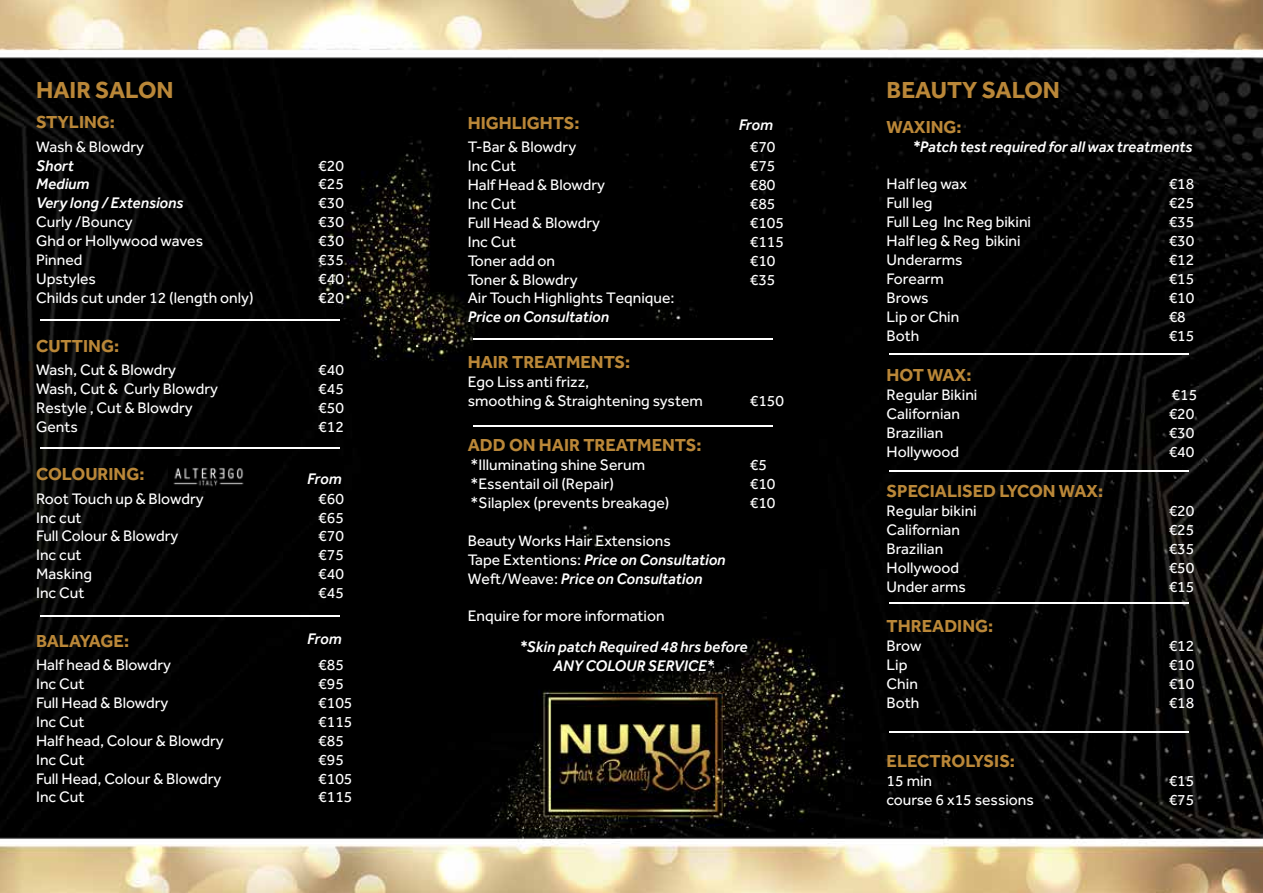
<style>
.page{position:relative;width:1263px;height:893px;background:#fff}
.page>*{position:absolute;margin:0;border:0;box-sizing:border-box;transform-origin:0 0}
.t1{font:700 24px "Effra";color:#ba8738}
.t2{font:700 18px "Effra";color:#ba8738}
.t3{font:700 18px "Effra";letter-spacing:-.02em;color:#ba8738}
.t4{font:15.75px/18.9px "Effra";color:#fff}
.t5{font:italic 500 15.75px/18.9px "Effra";color:#fff;text-align:center}
.s1{font-weight:500;font-style:italic}
</style>
<div class="page">
<img style="left:0;top:0;width:1263px;height:893px">
<hr style="left:40px;top:320px;width:300px;height:1px;background:#fff">
<hr style="left:473px;top:338px;width:299px;height:1px;background:#fff">
<hr style="left:889px;top:353px;width:299px;height:1px;background:#fff">
<hr style="left:889px;top:471px;width:299px;height:1px;background:#fff">
<hr style="left:889px;top:603px;width:299px;height:1px;background:#fff">
<hr style="left:889px;top:731px;width:299px;height:2px;background:#fff">
<hr style="left:473px;top:425px;width:299px;height:1px;background:#fff">
<hr style="left:40px;top:447px;width:300px;height:1px;background:#fff">
<hr style="left:40px;top:615px;width:300px;height:1px;background:#fff">
<img style="left:169px;top:457px;width:79px;height:34px">
<h1 class="t1" style="left:36px;top:75px;width:139px">HAIR SALON</h1>
<p class="t2" style="left:36px;top:111px;width:80px">STYLING:</p>
<p class="t4" style="left:36px;top:137px;width:109px">Wash &amp; Blowdry</p>
<p class="t5" style="left:36px;top:156px;width:39px">Short</p>
<p class="t4" style="left:318px;top:156px;width:27px">€20</p>
<p class="t5" style="left:36px;top:175px;width:55px">Medium</p>
<p class="t4" style="left:318px;top:175px;width:27px">€25</p>
<p class="t5" style="left:36px;top:194px;width:149px">Very long / Extensions</p>
<p class="t4" style="left:318px;top:193px;width:27px">€30</p>
<p class="t4" style="left:36px;top:212px;width:98px">Curly /Bouncy</p>
<p class="t4" style="left:318px;top:212px;width:27px">€30</p>
<p class="t4" style="left:36px;top:231px;width:168px">Ghd or Hollywood waves</p>
<p class="t4" style="left:318px;top:231px;width:27px">€30</p>
<p class="t4" style="left:36px;top:250px;width:48px">Pinned</p>
<p class="t4" style="left:318px;top:250px;width:27px">€35</p>
<p class="t4" style="left:36px;top:269px;width:61px">Upstyles</p>
<p class="t4" style="left:318px;top:269px;width:27px">€40</p>
<p class="t4" style="left:36px;top:288px;width:219px">Childs cut under 12 (length only)</p>
<p class="t4" style="left:318px;top:288px;width:27px">€20</p>
<p class="t2" style="left:36px;top:335px;width:85px">CUTTING:</p>
<p class="t4" style="left:36px;top:360px;width:142px">Wash, Cut &amp; Blowdry</p>
<p class="t4" style="left:318px;top:360px;width:27px">€40</p>
<p class="t4" style="left:36px;top:379px;width:183px">Wash, Cut &amp; Curly Blowdry</p>
<p class="t4" style="left:318px;top:379px;width:27px">€45</p>
<p class="t4" style="left:36px;top:398px;width:158px">Restyle , Cut &amp; Blowdry</p>
<p class="t4" style="left:318px;top:398px;width:27px">€50</p>
<p class="t4" style="left:36px;top:417px;width:43px">Gents</p>
<p class="t4" style="left:318px;top:417px;width:27px">€12</p>
<p class="t2" style="left:36px;top:463px;width:110px">COLOURING:</p>
<p class="t4" style="left:36px;top:489px;width:169px">Root Touch up &amp; Blowdry</p>
<p class="t4" style="left:318px;top:489px;width:27px">€60</p>
<p class="t4" style="left:36px;top:508px;width:47px">Inc cut</p>
<p class="t4" style="left:318px;top:508px;width:27px">€65</p>
<p class="t4" style="left:36px;top:526px;width:144px">Full Colour &amp; Blowdry</p>
<p class="t4" style="left:318px;top:526px;width:27px">€70</p>
<p class="t4" style="left:36px;top:545px;width:47px">Inc cut</p>
<p class="t4" style="left:318px;top:545px;width:27px">€75</p>
<p class="t4" style="left:36px;top:564px;width:57px">Masking</p>
<p class="t4" style="left:318px;top:564px;width:27px">€40</p>
<p class="t4" style="left:36px;top:583px;width:50px">Inc Cut</p>
<p class="t4" style="left:318px;top:583px;width:27px">€45</p>
<p class="t3" style="left:36px;top:630px;width:95px">BALAYAGE:</p>
<p class="t4" style="left:36px;top:655px;width:136px">Half head &amp; Blowdry</p>
<p class="t4" style="left:318px;top:655px;width:27px">€85</p>
<p class="t4" style="left:36px;top:674px;width:50px">Inc Cut</p>
<p class="t4" style="left:318px;top:674px;width:27px">€95</p>
<p class="t4" style="left:36px;top:693px;width:134px">Full Head &amp; Blowdry</p>
<p class="t4" style="left:318px;top:693px;width:36px">€105</p>
<p class="t4" style="left:36px;top:712px;width:50px">Inc Cut</p>
<p class="t4" style="left:318px;top:712px;width:36px">€115</p>
<p class="t4" style="left:36px;top:731px;width:189px">Half head, Colour &amp; Blowdry</p>
<p class="t4" style="left:318px;top:731px;width:27px">€85</p>
<p class="t4" style="left:36px;top:750px;width:50px">Inc Cut</p>
<p class="t4" style="left:318px;top:750px;width:27px">€95</p>
<p class="t4" style="left:36px;top:769px;width:187px">Full Head, Colour &amp; Blowdry</p>
<p class="t4" style="left:318px;top:769px;width:36px">€105</p>
<p class="t4" style="left:36px;top:787px;width:50px">Inc Cut</p>
<p class="t4" style="left:318px;top:787px;width:36px">€115</p>
<p class="t5" style="left:307px;top:469px;width:36px">From</p>
<p class="t5" style="left:307px;top:629px;width:36px">From</p>
<p class="t2" style="left:468px;top:112px;width:113px">HIGHLIGHTS:</p>
<p class="t4" style="left:468px;top:137px;width:110px">T-Bar &amp; Blowdry</p>
<p class="t4" style="left:750px;top:137px;width:27px">€70</p>
<p class="t4" style="left:468px;top:156px;width:50px">Inc Cut</p>
<p class="t4" style="left:750px;top:156px;width:27px">€75</p>
<p class="t4" style="left:468px;top:175px;width:139px">Half Head &amp; Blowdry</p>
<p class="t4" style="left:750px;top:175px;width:27px">€80</p>
<p class="t4" style="left:468px;top:194px;width:50px">Inc Cut</p>
<p class="t4" style="left:750px;top:194px;width:27px">€85</p>
<p class="t4" style="left:468px;top:213px;width:134px">Full Head &amp; Blowdry</p>
<p class="t4" style="left:750px;top:213px;width:36px">€105</p>
<p class="t4" style="left:468px;top:232px;width:50px">Inc Cut</p>
<p class="t4" style="left:750px;top:232px;width:36px">€115</p>
<p class="t4" style="left:468px;top:251px;width:89px">Toner add on</p>
<p class="t4" style="left:750px;top:251px;width:27px">€10</p>
<p class="t4" style="left:468px;top:270px;width:111px">Toner &amp; Blowdry</p>
<p class="t4" style="left:750px;top:270px;width:27px">€35</p>
<p class="t4" style="left:468px;top:288px;width:208px">Air Touch Highlights Teqnique:</p>
<p class="t5" style="left:468px;top:307px;width:143px">Price on Consultation</p>
<p class="t2" style="left:468px;top:351px;width:164px">HAIR TREATMENTS:</p>
<p class="t4" style="left:468px;top:372px;width:237px">Ego Liss anti frizz,<br>smoothing &amp; Straightening system</p>
<p class="t5" style="left:739px;top:115px;width:36px">From</p>
<p class="t4" style="left:750px;top:391px;width:36px">€150</p>
<p class="t2" style="left:468px;top:434px;width:235px">ADD ON HAIR TREATMENTS:</p>
<p class="t4" style="left:471px;top:455px;width:176px">*Illuminating shine Serum</p>
<p class="t4" style="left:750px;top:455px;width:19px">€5</p>
<p class="t4" style="left:471px;top:474px;width:145px">*Essentail oil (Repair)</p>
<p class="t4" style="left:750px;top:474px;width:27px">€10</p>
<p class="t4" style="left:471px;top:493px;width:200px">*Silaplex (prevents breakage)</p>
<p class="t4" style="left:750px;top:493px;width:27px">€10</p>
<p class="t4" style="left:468px;top:531px;width:259px">Beauty Works Hair Extensions<br>Tape Extentions: <span class="s1">Price on Consultation<br></span>Weft/Weave: <span class="s1">Price on Consultation</span></p>
<p class="t4" style="left:468px;top:606px;width:198px">Enquire for more information</p>
<p class="t5" style="left:519px;top:637px;width:230px">*Skin patch Required 48 hrs before<br>ANY COLOUR SERVICE*</p>
<h1 class="t1" style="left:887px;top:75px;width:175px">BEAUTY SALON</h1>
<p class="t2" style="left:887px;top:116px;width:77px">WAXING:</p>
<p class="t5" style="left:912px;top:137px;width:282px">*Patch test required for all wax treatments</p>
<p class="t4" style="left:887px;top:175px;width:82px">Half leg wax</p>
<p class="t4" style="left:1169px;top:175px;width:27px">€18</p>
<p class="t4" style="left:887px;top:193px;width:47px">Full leg</p>
<p class="t4" style="left:1169px;top:193px;width:27px">€25</p>
<p class="t4" style="left:887px;top:212px;width:146px">Full Leg Inc Reg bikini</p>
<p class="t4" style="left:1169px;top:212px;width:27px">€35</p>
<p class="t4" style="left:887px;top:231px;width:136px">Half leg &amp; Reg bikini</p>
<p class="t4" style="left:1169px;top:231px;width:27px">€30</p>
<p class="t4" style="left:887px;top:250px;width:78px">Underarms</p>
<p class="t4" style="left:1169px;top:250px;width:27px">€12</p>
<p class="t4" style="left:887px;top:269px;width:59px">Forearm</p>
<p class="t4" style="left:1169px;top:269px;width:27px">€15</p>
<p class="t4" style="left:887px;top:288px;width:44px">Brows</p>
<p class="t4" style="left:1169px;top:288px;width:27px">€10</p>
<p class="t4" style="left:887px;top:307px;width:74px">Lip or Chin</p>
<p class="t4" style="left:1169px;top:307px;width:19px">€8</p>
<p class="t4" style="left:887px;top:326px;width:34px">Both</p>
<p class="t4" style="left:1169px;top:326px;width:27px">€15</p>
<p class="t2" style="left:887px;top:364px;width:86px">HOT WAX:</p>
<p class="t4" style="left:887px;top:385px;width:92px">Regular Bikini</p>
<p class="t4" style="left:1171px;top:385px;width:27px">€15</p>
<p class="t4" style="left:887px;top:404px;width:75px">Californian</p>
<p class="t4" style="left:1169px;top:404px;width:27px">€20</p>
<p class="t4" style="left:887px;top:423px;width:58px">Brazilian</p>
<p class="t4" style="left:1169px;top:423px;width:27px">€30</p>
<p class="t4" style="left:887px;top:442px;width:74px">Hollywood</p>
<p class="t4" style="left:1169px;top:442px;width:27px">€40</p>
<p class="t2" style="left:887px;top:480px;width:218px">SPECIALISED LYCON WAX:</p>
<p class="t4" style="left:887px;top:501px;width:92px">Regular bikini</p>
<p class="t4" style="left:1169px;top:501px;width:27px">€20</p>
<p class="t4" style="left:887px;top:520px;width:75px">Californian</p>
<p class="t4" style="left:1169px;top:520px;width:27px">€25</p>
<p class="t4" style="left:887px;top:539px;width:58px">Brazilian</p>
<p class="t4" style="left:1169px;top:539px;width:27px">€35</p>
<p class="t4" style="left:887px;top:558px;width:74px">Hollywood</p>
<p class="t4" style="left:1169px;top:558px;width:27px">€50</p>
<p class="t4" style="left:887px;top:577px;width:81px">Under arms</p>
<p class="t4" style="left:1169px;top:577px;width:27px">€15</p>
<p class="t2" style="left:887px;top:615px;width:108px">THREADING:</p>
<p class="t4" style="left:887px;top:636px;width:36px">Brow</p>
<p class="t4" style="left:1169px;top:636px;width:27px">€12</p>
<p class="t4" style="left:887px;top:655px;width:22px">Lip</p>
<p class="t4" style="left:1169px;top:655px;width:27px">€10</p>
<p class="t4" style="left:887px;top:674px;width:33px">Chin</p>
<p class="t4" style="left:1169px;top:674px;width:27px">€10</p>
<p class="t4" style="left:887px;top:693px;width:34px">Both</p>
<p class="t4" style="left:1169px;top:693px;width:27px">€18</p>
<p class="t2" style="left:887px;top:750px;width:130px">ELECTROLYSIS:</p>
<p class="t4" style="left:887px;top:771px;width:47px">15 min</p>
<p class="t4" style="left:1169px;top:771px;width:27px">€15</p>
<p class="t4" style="left:887px;top:790px;width:149px">course 6 x15 sessions</p>
<p class="t4" style="left:1169px;top:790px;width:27px">€75</p>
</div>
